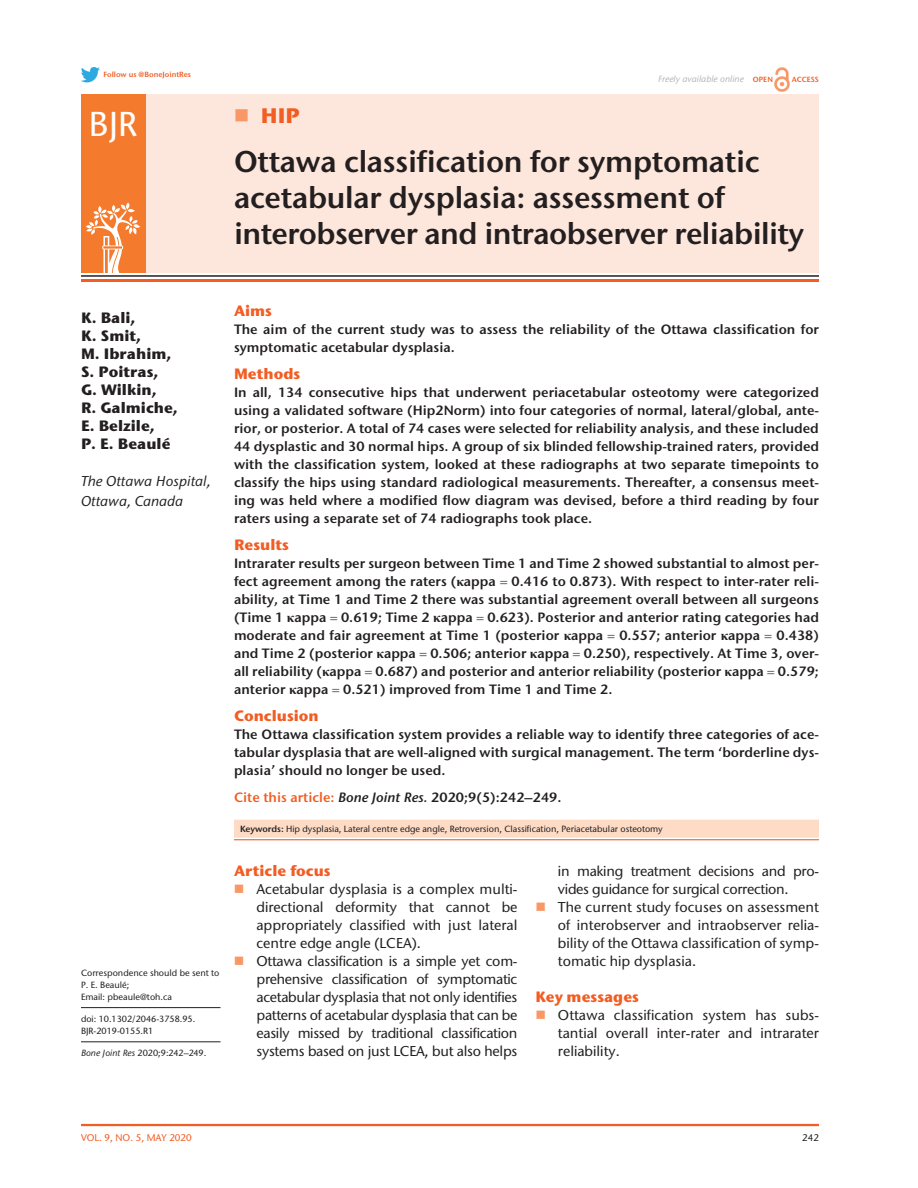
<style>
.page{position:relative;width:918px;height:1188px;background:#fff}
.page>*{position:absolute;margin:0;border:0;box-sizing:border-box;transform-origin:0 0}
.t1{font:500 34.5px "Stone Sans ITC Pro";color:#fff}
.t2{font:600 30px/36px "Stone Sans ITC Pro";letter-spacing:-.01em;color:#231f20}
.t3{font:700 21px "Stone Sans ITC Pro";color:#f25d23}
.t4{font:700 15px/18px "Stone Sans ITC Pro";color:#231f20}
.t5{font:700 15px "Stone Sans ITC Pro";color:#f25d23}
.t6{font:500 14.25px/18px "Stone Sans ITC Pro";letter-spacing:-.02em;color:#231f20}
.t7{font:500 14.25px/18px "Stone Sans ITC Pro";color:#231f20}
.t8{font:italic 500 14.25px/19.5px "Stone Sans ITC Pro";color:#231f20}
.t9{font:600 13.5px/18px "Stone Sans ITC Pro";color:#231f20;text-align:justify}
.t10{font:500 9.75px "Stone Sans ITC Pro";color:#f25d23}
.t11{font:500 9.75px "Stone Sans ITC Pro";color:#231f20}
.t12{font:500 9px/12px "Stone Sans ITC Pro";color:#231f20}
.t13{font:italic 500 9px "Stone Sans ITC Pro";color:#b2b3b7}
.t14{font:600 7.5px "Stone Sans ITC Pro";color:#f25d23}
.s1{font-weight:600;font-style:normal;font-size:7.5px;color:#f25d23}
.s2{font-style:italic}
.s3{font-family:"Times New Roman";font-weight:700}
.s4{color:#f25d23}
.s5{font-weight:600}
</style>
<div class="page">
<hr style="left:81px;top:1124px;width:738px;height:2px;background:#f25d23">
<img style="left:775px;top:68px;width:15px;height:23px">
<div style="left:81px;top:94px;width:738px;height:179px;background:#fde7dc"></div>
<div style="left:81px;top:94px;width:64px;height:179px;background:#f47b2d"></div>
<svg style="left:86px;top:203px;width:54px;height:70px"></svg>
<hr style="left:81px;top:275px;width:738px;height:2px;background:#231f20">
<hr style="left:81px;top:279px;width:738px;height:3px;background:#f25d23">
<img style="left:81px;top:67px;width:19px;height:15px">
<div style="left:234px;top:820px;width:585px;height:18px;background:#fddbc5"></div>
<hr style="left:234px;top:839px;width:585px;height:1px;background:#f25d23">
<hr style="left:81px;top:1041px;width:139px;height:1px;background:#231f20">
<hr style="left:81px;top:1007px;width:139px;height:1px;background:#231f20">
<p class="t14" style="left:103px;top:70px;width:89px">Follow us @BoneJointRes</p>
<h1 class="t1" style="left:89px;top:103px;width:50px">BJR</h1>
<h3 class="t3" style="left:261px;top:102px;width:40px">Hip</h3>
<p class="t13" style="left:658px;top:73px;width:116px">Freely available online <span class="s1">open</span></p>
<p class="t14" style="left:792px;top:75px;width:29px">Access</p>
<h2 class="t2" style="left:234px;top:143px;width:572px">Ottawa classification for symptomatic acetabular dysplasia: assessment of interobserver and intraobserver reliability</h2>
<p class="t4" style="left:81px;top:309px;width:98px">K. Bali,<br>K. Smit,<br>M. Ibrahim,<br>S. Poitras,<br>G. Wilkin,<br>R. Galmiche,<br>E. Belzile,<br>P. E. Beaulé</p>
<p class="t8" style="left:81px;top:472px;width:131px">The Ottawa Hospital,<br>Ottawa, Canada</p>
<p class="t12" style="left:81px;top:967px;width:140px">Correspondence should be sent to<br>P. E. Beaulé;<br>Email: pbeaule@toh.ca</p>
<p class="t12" style="left:81px;top:1013px;width:116px">doi: 10.1302/2046-3758.95.<br>BJR-2019-0155.R1</p>
<p class="t12" style="left:81px;top:1047px;width:127px"><span class="s2">Bone Joint Res</span> 2020;9:242–249.</p>
<p class="t5" style="left:234px;top:301px;width:39px">Aims</p>
<p class="t9" style="left:234px;top:320px;width:586px">The aim of the current study was to assess the reliability of the Ottawa classification for symptomatic acetabular dysplasia.</p>
<p class="t5" style="left:234px;top:364px;width:68px">Methods</p>
<p class="t9" style="left:234px;top:383px;width:587px">In all, 134 consecutive hips that underwent periacetabular osteotomy were categorized using a validated software (Hip2Norm) into four categories of normal, lateral/global, ante&shy;rior, or posterior. A total of 74 cases were selected for reliability analysis, and these included 44 dysplastic and 30 normal hips. A group of six blinded fellowship-trained raters, provided with the classification system, looked at these radiographs at two separate timepoints to classify the hips using standard radiological measurements. Thereafter, a consensus meet&shy;ing was held where a modified flow diagram was devised, before a third reading by four raters using a separate set of 74 radiographs took place.</p>
<p class="t5" style="left:234px;top:535px;width:56px">Results</p>
<p class="t9" style="left:234px;top:554px;width:587px">Intrarater results per surgeon between Time 1 and Time 2 showed substantial to almost per&shy;fect agreement among the raters (<span class="s3">κ</span>appa 0.416 to 0.873). With respect to inter-rater reli&shy;ability, at Time 1 and Time 2 there was substantial agreement overall between all surgeons (Time 1 <span class="s3">κ</span>appa 0.619; Time 2 <span class="s3">κ</span>appa 0.623). Posterior and anterior rating categories had moderate and fair agreement at Time 1 (posterior <span class="s3">κ</span>appa 0.557; anterior <span class="s3">κ</span>appa 0.438) and Time 2 (posterior <span class="s3">κ</span>appa 0.506; anterior <span class="s3">κ</span>appa 0.250), respectively. At Time 3, over&shy;all reliability (<span class="s3">κ</span>appa 0.687) and posterior and anterior reliability (posterior <span class="s3">κ</span>appa 0.579; anterior <span class="s3">κ</span>appa 0.521) improved from Time 1 and Time 2.</p>
<p class="t5" style="left:234px;top:706px;width:86px">Conclusion</p>
<p class="t9" style="left:234px;top:725px;width:586px">The Ottawa classification system provides a reliable way to identify three categories of ace&shy;tabular dysplasia that are well-aligned with surgical management. The term ‘borderline dys&shy;plasia’ should no longer be used.</p>
<p class="t9" style="left:234px;top:788px;width:329px"><span class="s4">Cite this article:</span> <span class="s2">Bone Joint Res.</span> 2020;9(5):242–249.</p>
<p class="t12" style="left:240px;top:822px;width:424px"><span class="s5">Keywords:</span> Hip dysplasia, Lateral centre edge angle, Retroversion, Classification, Periacetabular osteotomy</p>
<p class="t5" style="left:234px;top:861px;width:98px">Article focus</p>
<p class="t6" style="left:256px;top:880px;width:263px">Acetabular dysplasia is a complex multi&shy;directional deformity that cannot be appropriately classified with just lateral centre edge angle (LCEA).<br>Ottawa classification is a simple yet com&shy;prehensive classification of symptomatic acetabular dysplasia that not only identifies patterns of acetabular dysplasia that can be easily missed by traditional classification systems based on just LCEA, but also helps</p>
<p class="t7" style="left:558px;top:862px;width:263px">in making treatment decisions and pro&shy;vides guidance for surgical correction.<br>The current study focuses on assessment of interobserver and intraobserver relia&shy;bility of the Ottawa classification of symp&shy;tomatic hip dysplasia.</p>
<p class="t5" style="left:536px;top:987px;width:105px">Key messages</p>
<p class="t7" style="left:558px;top:1006px;width:263px;text-align:justify">Ottawa classification system has subs&shy;tantial overall inter-rater and intrarater reliability.</p>
<p class="t10" style="left:81px;top:1132px;width:112px">vol. 9, NO. 5, May 2020</p>
<p class="t11" style="left:802px;top:1132px;width:18px">242</p>
</div>
